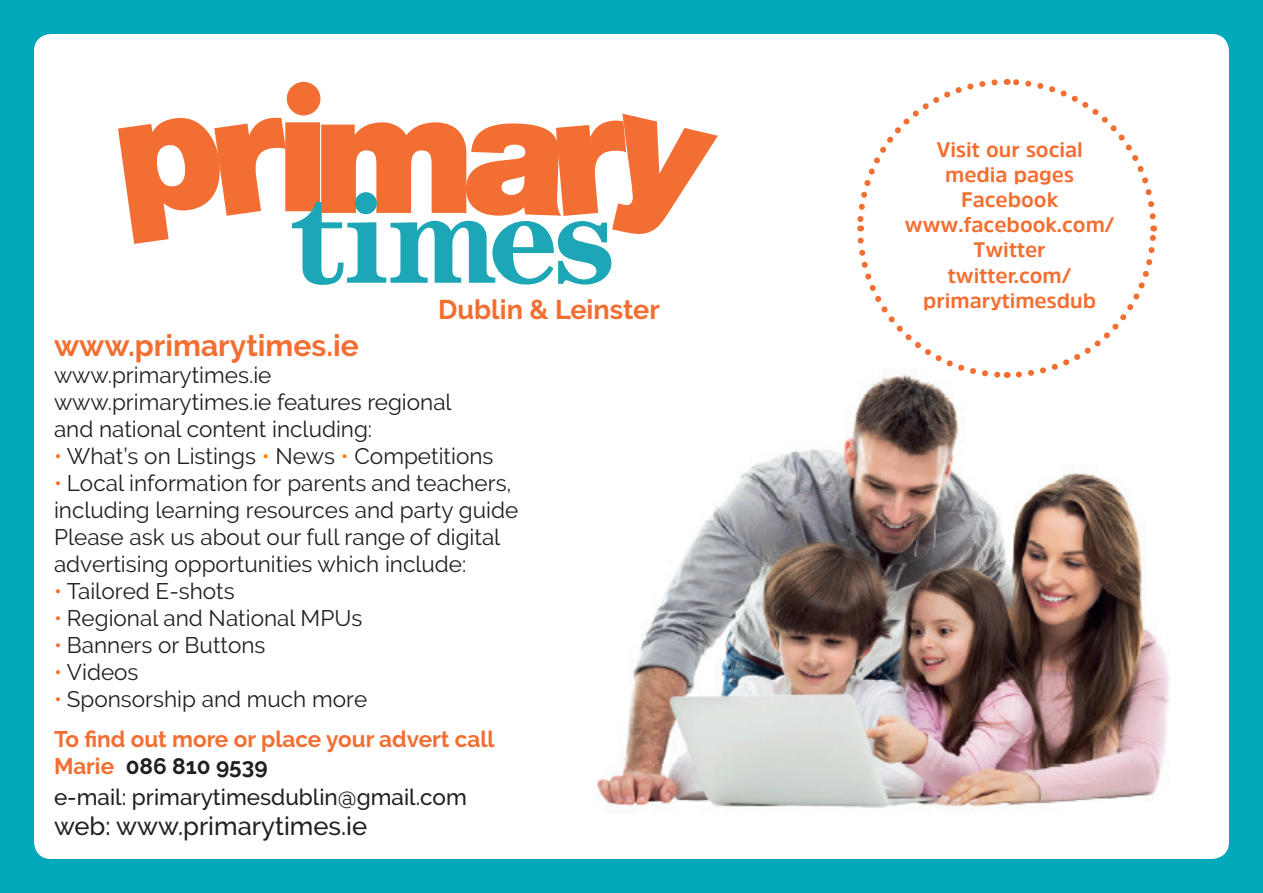
<style>
.page{position:relative;width:1263px;height:893px;background:#00a8b9}
.page>*{position:absolute;margin:0;border:0;box-sizing:border-box;transform-origin:0 0}
.t1{font:700 30px "Raleway";color:#f36e31}
.t2{font:700 27px "Raleway";color:#f36e31}
.t3{font:500 25.5px "Raleway";color:#231f20}
.t4{font:22.5px/27px "Raleway";color:#231f20}
.t5{font:700 22.5px/40.5px "Raleway";color:#f36e31}
.t6{font:500 22.5px/30.6px "Raleway";color:#231f20}
.t7{font:700 21px/25.2px "Amsi Pro";color:#f36e31;text-align:center}
.s1{color:#f36e31}
.s2{color:#fc8008}
.s3{font-weight:400}
.s4{font-weight:400;color:#231f20}
.s5{font-weight:700;color:#f36e31}
.s6{font-weight:700}
</style>
<div class="page">
<div style="left:34px;top:34px;width:1195px;height:825px;background:#fff;border-radius:17px"></div>
<svg style="left:118px;top:82px;width:600px;height:203px"></svg>
<div style="left:355px;top:192px;width:22px;height:22px;background:#1ca6b6;border-radius:50%"></div>
<img style="left:597px;top:381px;width:573px;height:431px">
<svg style="left:857px;top:78px;width:301px;height:303px"></svg>
<p class="t2" style="left:438px;top:294px;width:223px">Dublin &amp; Leinster</p>
<h1 class="t1" style="left:54px;top:328px;width:306px">www.primarytimes.ie</h1>
<p class="t4" style="left:54px;top:361px;width:399px">www.primarytimes.ie www.primarytimes.ie features regional and national content including:</p>
<p class="t4" style="left:54px;top:442px;width:441px"><span class="s1">•</span> What’s on Listings <span class="s2">•</span> News <span class="s2">•</span> Competitions</p>
<p class="t4" style="left:54px;top:469px;width:466px"><span class="s1">•</span> Local information for parents and teachers, including learning resources and party guide Please ask us about our full range of digital advertising opportunities which include:</p>
<p class="t4" style="left:54px;top:577px;width:182px"><span class="s1">•</span> Tailored E-shots</p>
<p class="t4" style="left:54px;top:604px;width:310px"><span class="s1">•</span> Regional and National MPUs</p>
<p class="t4" style="left:54px;top:631px;width:213px"><span class="s1">•</span> Banners or Buttons</p>
<p class="t4" style="left:54px;top:658px;width:86px"><span class="s1">•</span> Videos</p>
<p class="t5" style="left:54px;top:679px;width:442px"><span class="s3">•</span> <span class="s4">Sponsorship and much more<br></span>To find out more or place your advert call</p>
<p class="t6" style="left:54px;top:751px;width:414px"><span class="s5">Marie</span> <span class="s6">086 810 9539<br></span>e-mail: primarytimesdublin@gmail.com</p>
<p class="t3" style="left:54px;top:812px;width:315px">web: www.primarytimes.ie</p>
<p class="t7" style="left:905px;top:136px;width:211px">Visit our social media pages<br>Facebook www.facebook.com/<br>Twitter<br>twitter.com/ primarytimesdub</p>
</div>
